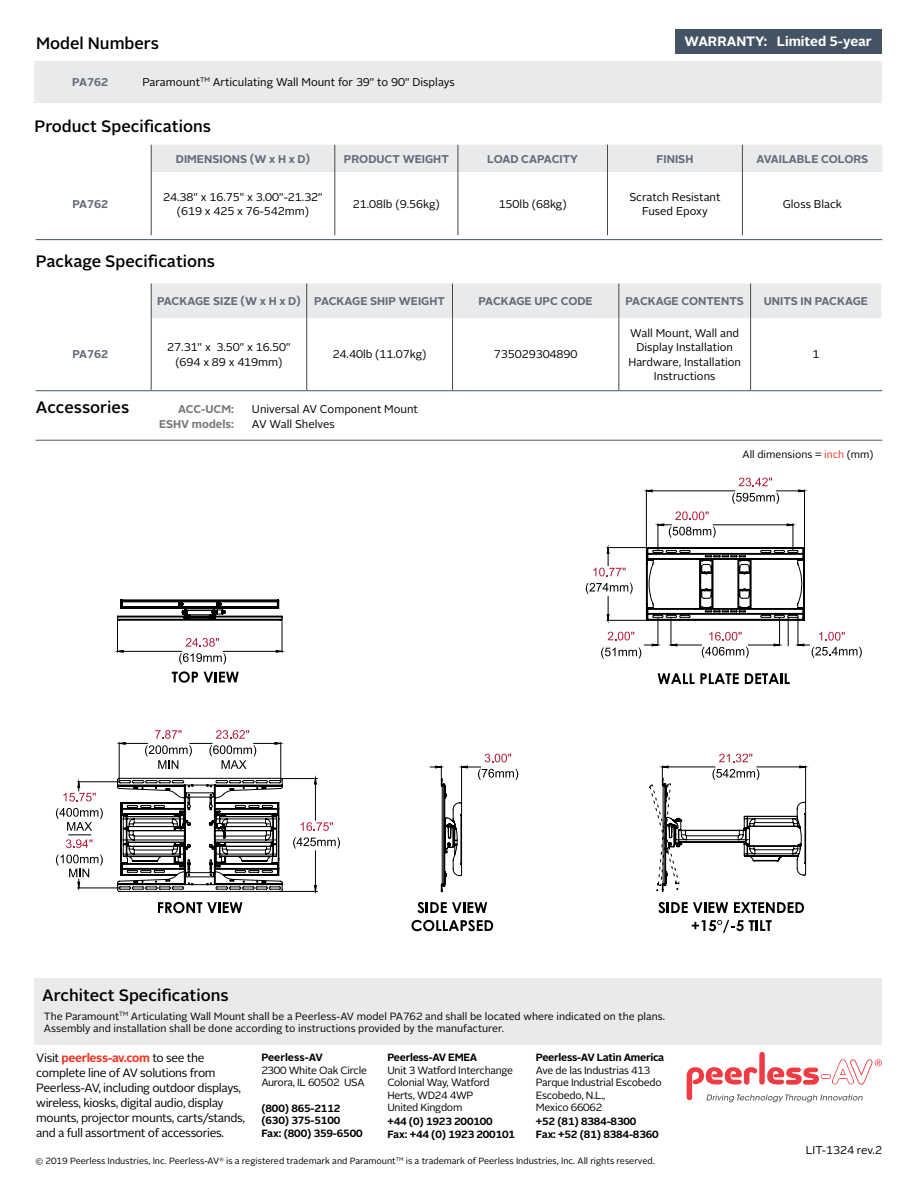
<style>
.page{position:relative;width:918px;height:1188px;background:#fff}
.page>*{position:absolute;margin:0;border:0;box-sizing:border-box;transform-origin:0 0}
.t1{font:500 16.5px "Alright Sans";color:#000}
.t2{font:700 13.5px "Alright Sans";color:#fff}
.t3{font:12px/15px "Alright Sans";letter-spacing:-.03em;color:#000}
.t4{font:11.25px/14.2px "Alright Sans";color:#000;text-align:center}
.t5{font:700 11.25px "Alright Sans";color:#626b79}
.t6{font:700 11.25px "Alright Sans";color:#77777b}
.t7{font:10.5px/12px "Alright Sans";letter-spacing:-.005em;color:#000}
.t8{font:10.5px/12.6px "Alright Sans";letter-spacing:-.025em;color:#000}
.t9{font:700 10.5px/12.6px "Alright Sans";letter-spacing:-.01em;color:#000}
.t10{font:9px "Alright Sans";color:#000}
.s1{color:#ee3524}
.s2{font-weight:700;color:#ee3524}
</style>
<div class="page">
<div style="left:34px;top:978px;width:848px;height:67px;background:#e9eaeb"></div>
<div style="left:34px;top:62px;width:848px;height:41px;background:#e9eaeb"></div>
<div style="left:152px;top:284px;width:729px;height:34px;background:#e9eaeb"></div>
<hr style="left:306px;top:283px;width:1px;height:35px;background:#48484a">
<hr style="left:452px;top:283px;width:1px;height:35px;background:#48484a">
<hr style="left:618px;top:283px;width:1px;height:35px;background:#48484a">
<hr style="left:750px;top:283px;width:1px;height:35px;background:#48484a">
<hr style="left:306px;top:318px;width:1px;height:72px;background:#48484a">
<hr style="left:618px;top:318px;width:1px;height:72px;background:#48484a">
<hr style="left:750px;top:318px;width:1px;height:72px;background:#48484a">
<hr style="left:151px;top:283px;width:1px;height:35px;background:#48484a">
<hr style="left:151px;top:318px;width:1px;height:72px;background:#48484a">
<hr style="left:452px;top:318px;width:1px;height:72px;background:#48484a">
<div style="left:151px;top:145px;width:731px;height:27px;background:#e9eaeb"></div>
<hr style="left:151px;top:172px;width:1px;height:63px;background:#48484a">
<hr style="left:334px;top:172px;width:1px;height:63px;background:#48484a">
<hr style="left:458px;top:172px;width:1px;height:63px;background:#48484a">
<hr style="left:607px;top:172px;width:1px;height:63px;background:#48484a">
<hr style="left:742px;top:172px;width:1px;height:63px;background:#48484a">
<div style="left:675px;top:29px;width:206px;height:24px;background:#455464"></div>
<hr style="left:36px;top:390px;width:846px;height:1px;background:#455464">
<hr style="left:36px;top:239px;width:846px;height:1px;background:#455464">
<svg style="left:658px;top:902px;width:70px;height:11px"></svg>
<svg style="left:734px;top:902px;width:70px;height:11px"></svg>
<svg style="left:692px;top:920px;width:80px;height:13px"></svg>
<svg style="left:417px;top:902px;width:70px;height:11px"></svg>
<svg style="left:411px;top:920px;width:82px;height:11px"></svg>
<svg style="left:158px;top:902px;width:84px;height:11px"></svg>
<svg style="left:172px;top:671px;width:26px;height:12px"></svg>
<svg style="left:204px;top:672px;width:35px;height:10px"></svg>
<hr style="left:78px;top:888px;width:41px;height:1px;background:#000">
<hr style="left:78px;top:781px;width:41px;height:1px;background:#000">
<hr style="left:280px;top:891px;width:38px;height:1px;background:#000">
<hr style="left:281px;top:778px;width:37px;height:1px;background:#000">
<svg style="left:117px;top:778px;width:166px;height:114px"></svg>
<svg style="left:63px;top:781px;width:33px;height:20px"></svg>
<svg style="left:56px;top:854px;width:47px;height:35px"></svg>
<svg style="left:56px;top:808px;width:47px;height:40px"></svg>
<svg style="left:658px;top:673px;width:81px;height:11px"></svg>
<svg style="left:745px;top:673px;width:45px;height:11px"></svg>
<svg style="left:430px;top:754px;width:88px;height:138px"></svg>
<svg style="left:186px;top:638px;width:33px;height:9px"></svg>
<svg style="left:179px;top:653px;width:47px;height:11px"></svg>
<svg style="left:275px;top:650px;width:8px;height:3px"></svg>
<svg style="left:117px;top:650px;width:7px;height:3px"></svg>
<hr style="left:223px;top:651px;width:59px;height:1px;background:#000">
<hr style="left:117px;top:651px;width:65px;height:1px;background:#000">
<hr style="left:282px;top:621px;width:1px;height:31px;background:#000">
<hr style="left:117px;top:621px;width:1px;height:31px;background:#000">
<svg style="left:117px;top:599px;width:165px;height:22px"></svg>
<hr style="left:280px;top:742px;width:1px;height:39px;background:#000">
<hr style="left:119px;top:742px;width:1px;height:39px;background:#000">
<svg style="left:119px;top:730px;width:163px;height:39px"></svg>
<svg style="left:301px;top:822px;width:32px;height:9px"></svg>
<svg style="left:293px;top:837px;width:47px;height:12px"></svg>
<svg style="left:314px;top:885px;width:3px;height:7px"></svg>
<svg style="left:314px;top:777px;width:3px;height:8px"></svg>
<hr style="left:315px;top:851px;width:1px;height:40px;background:#000">
<hr style="left:315px;top:778px;width:1px;height:42px;background:#000">
<svg style="left:586px;top:478px;width:276px;height:181px"></svg>
<svg style="left:648px;top:754px;width:158px;height:138px"></svg>
<hr style="left:36px;top:440px;width:846px;height:1px;background:#55565a">
<div style="left:759px;top:1052px;width:6px;height:33px;background:#ef3b43;border-radius:3px"></div>
<svg style="left:687px;top:1059px;width:195px;height:43px"></svg>
<h1 class="t1" style="left:36px;top:32px;width:124px">Model Numbers</h1>
<p class="t2" style="left:685px;top:32px;width:189px">WARRANTY: Limited 5-year</p>
<p class="t5" style="left:72px;top:74px;width:37px">PA762</p>
<p class="t4" style="left:142px;top:75px;width:314px">Paramount<sup>TM</sup> Articulating Wall Mount for 39" to 90" Displays</p>
<h1 class="t1" style="left:34px;top:115px;width:178px">Product Specifications</h1>
<p class="t5" style="left:176px;top:151px;width:136px">DIMENSIONS (W x H x D)</p>
<p class="t5" style="left:344px;top:151px;width:106px">PRODUCT WEIGHT</p>
<p class="t5" style="left:487px;top:151px;width:92px">LOAD CAPACITY</p>
<p class="t5" style="left:657px;top:151px;width:38px">FINISH</p>
<p class="t5" style="left:756px;top:151px;width:114px">AVAILABLE COLORS</p>
<p class="t5" style="left:72px;top:196px;width:37px">PA762</p>
<p class="t4" style="left:163px;top:190px;width:161px">24.38" x 16.75" x 3.00"-21.32" (619 x 425 x 76-542mm)</p>
<p class="t4" style="left:353px;top:197px;width:88px">21.08lb (9.56kg)</p>
<p class="t4" style="left:499px;top:197px;width:70px">150lb (68kg)</p>
<p class="t4" style="left:629px;top:190px;width:93px">Scratch Resistant<br>Fused Epoxy</p>
<p class="t4" style="left:783px;top:197px;width:61px">Gloss Black</p>
<h1 class="t1" style="left:36px;top:250px;width:181px">Package Specifications</h1>
<p class="t5" style="left:157px;top:293px;width:289px">PACKAGE SIZE (W x H x D) PACKAGE SHIP WEIGHT</p>
<p class="t5" style="left:479px;top:293px;width:116px">PACKAGE UPC CODE</p>
<p class="t5" style="left:626px;top:293px;width:120px">PACKAGE CONTENTS</p>
<p class="t5" style="left:764px;top:293px;width:106px">UNITS IN PACKAGE</p>
<p class="t5" style="left:72px;top:347px;width:37px">PA762</p>
<p class="t4" style="left:167px;top:340px;width:125px">27.31" x 3.50" x 16.50" (694 x 89 x 419mm)</p>
<p class="t4" style="left:333px;top:348px;width:95px">24.40lb (11.07kg)</p>
<p class="t4" style="left:494px;top:348px;width:85px">735029304890</p>
<h1 class="t1" style="left:36px;top:396px;width:95px">Accessories</h1>
<p class="t6" style="left:178px;top:402px;width:57px">ACC-UCM:</p>
<p class="t4" style="left:252px;top:403px;width:167px">Universal AV Component Mount</p>
<p class="t6" style="left:159px;top:416px;width:76px">ESHV models:</p>
<p class="t4" style="left:252px;top:417px;width:84px">AV Wall Shelves</p>
<p class="t4" style="left:628px;top:326px;width:114px">Wall Mount, Wall and<br>Display Installation<br>Hardware, Installation<br>Instructions</p>
<p class="t4" style="left:812px;top:348px;width:8px">1</p>
<p class="t7" style="left:742px;top:448px;width:133px">All dimensions = <span class="s1">inch</span> (mm)</p>
<h1 class="t1" style="left:42px;top:984px;width:188px">Architect Specifications</h1>
<p class="t7" style="left:44px;top:1010px;width:623px">The Paramount<sup>TM</sup> Articulating Wall Mount shall be a Peerless-AV model PA762 and shall be located where indicated on the plans.<br>Assembly and installation shall be done according to instructions provided by the manufacturer.</p>
<p class="t3" style="left:36px;top:1051px;width:210px">Visit <span class="s2">peerless-av.com</span> to see the complete line of AV solutions from Peerless-AV, including outdoor displays, wireless, kiosks, digital audio, display mounts, projector mounts, carts/stands, and a full assortment of accessories.</p>
<p class="t9" style="left:261px;top:1051px;width:63px">Peerless-AV</p>
<p class="t8" style="left:261px;top:1064px;width:107px">2300 White Oak Circle<br>Aurora, IL 60502 USA</p>
<p class="t9" style="left:261px;top:1102px;width:103px">(800) 865-2112 (630) 375-5100<br>Fax: (800) 359-6500</p>
<p class="t9" style="left:387px;top:1051px;width:92px">Peerless-AV EMEA</p>
<p class="t8" style="left:387px;top:1064px;width:127px">Unit 3 Watford Interchange<br>Colonial Way, Watford<br>Herts, WD24 4WP<br>United Kingdom</p>
<p class="t9" style="left:387px;top:1115px;width:129px">+44 (0) 1923 200100<br>Fax: +44 (0) 1923 200101</p>
<p class="t9" style="left:536px;top:1051px;width:130px">Peerless-AV Latin America</p>
<p class="t8" style="left:536px;top:1064px;width:127px">Ave de las Industrias 413<br>Parque Industrial Escobedo<br>Escobedo, N.L.,<br>Mexico 66062</p>
<p class="t9" style="left:536px;top:1115px;width:124px">+52 (81) 8384-8300<br>Fax: +52 (81) 8384-8360</p>
<p class="t10" style="left:35px;top:1154px;width:621px">© 2019 Peerless Industries, Inc. Peerless-AV<sup>®</sup> is a registered trademark and Paramount<sup>TM</sup> is a trademark of Peerless Industries, Inc. All rights reserved.</p>
<p class="t4" style="left:806px;top:1143px;width:78px">LIT-1324 rev.2</p>
</div>
